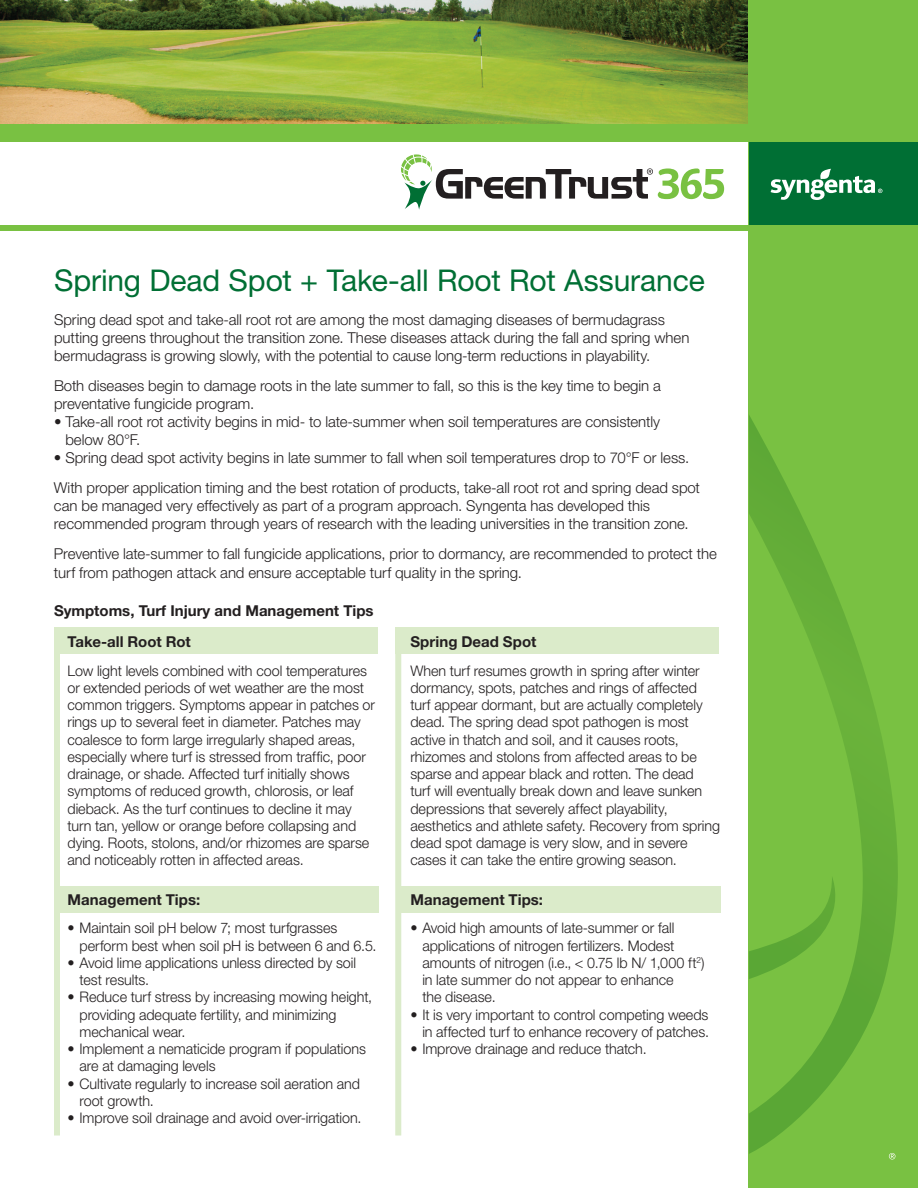
<style>
.page{position:relative;width:918px;height:1188px;background:#fff}
.page>*{position:absolute;margin:0;border:0;box-sizing:border-box;transform-origin:0 0}
.t1{font:30px "Helvetica Neue LT Std";letter-spacing:-.005em;color:#006f34}
.t2{font:300 15px/18px "Helvetica Neue LT Std";letter-spacing:-.005em;color:#231f20}
.t3{font:700 15px "Helvetica Neue LT Std";color:#231f20}
.t4{font:300 14.7px/17.2px "Helvetica Neue LT Std";letter-spacing:-.005em;color:#231f20}
</style>
<div class="page">
<div style="left:54px;top:627px;width:324px;height:27px;background:#dbebca"></div>
<div style="left:395px;top:627px;width:324px;height:27px;background:#dbebca"></div>
<img style="left:0;top:0;width:749px;height:124px">
<div style="left:54px;top:629px;width:6px;height:507px;background:#dbebca"></div>
<div style="left:395px;top:629px;width:6px;height:507px;background:#dbebca"></div>
<div style="left:55px;top:886px;width:324px;height:28px;background:#dbebca"></div>
<div style="left:398px;top:886px;width:324px;height:28px;background:#dbebca"></div>
<div style="left:749px;top:0;width:169px;height:1188px;background:#79c142"></div>
<svg style="left:749px;top:415px;width:149px;height:739px"></svg>
<div style="left:749px;top:137px;width:169px;height:91px;background:#006f34"></div>
<div style="left:0;top:124px;width:918px;height:17px;background:#79c142"></div>
<svg style="left:771px;top:169px;width:111px;height:31px"></svg>
<div style="left:0;top:225px;width:918px;height:6px;background:#79c142"></div>
<svg style="left:401px;top:154px;width:323px;height:56px"></svg>
<svg style="left:889px;top:1153px;width:6px;height:6px"></svg>
<h1 class="t1" style="left:54px;top:263px;width:652px">Spring Dead Spot + Take-all Root Rot Assurance</h1>
<p class="t2" style="left:54px;top:310px;width:637px">Spring dead spot and take-all root rot are among the most damaging diseases of bermudagrass putting greens throughout the transition zone. These diseases attack during the fall and spring when bermudagrass is growing slowly, with the potential to cause long-term reductions in playability.</p>
<p class="t2" style="left:54px;top:376px;width:608px">Both diseases begin to damage roots in the late summer to fall, so this is the key time to begin a preventative fungicide program.</p>
<p class="t2" style="left:65px;top:412px;width:596px;text-indent:-11px">• Take-all root rot activity begins in mid- to late-summer when soil temperatures are consistently below 80°F.</p>
<p class="t2" style="left:54px;top:442px;width:648px;line-height:30px">• Spring dead spot activity begins in late summer to fall when soil temperatures drop to 70°F or less.<br>With proper application timing and the best rotation of products, take-all root rot and spring dead spot</p>
<p class="t2" style="left:54px;top:496px;width:636px">can be managed very effectively as part of a program approach. Syngenta has developed this recommended program through years of research with the leading universities in the transition zone.</p>
<p class="t2" style="left:54px;top:544px;width:664px;line-height:19.5px">Preventive late-summer to fall fungicide applications, prior to dormancy, are recommended to protect the turf from pathogen attack and ensure acceptable turf quality in the spring.</p>
<p class="t3" style="left:54px;top:601px;width:321px">Symptoms, Turf Injury and Management Tips</p>
<p class="t3" style="left:68px;top:632px;width:125px">Take-all Root Rot</p>
<p class="t3" style="left:410px;top:632px;width:128px">Spring Dead Spot</p>
<p class="t4" style="left:68px;top:661px;width:309px">Low light levels combined with cool temperatures or extended periods of wet weather are the most common triggers. Symptoms appear in patches or rings up to several feet in diameter. Patches may coalesce to form large irregularly shaped areas, especially where turf is stressed from traffic, poor drainage, or shade. Affected turf initially shows symptoms of reduced growth, chlorosis, or leaf dieback. As the turf continues to decline it may turn tan, yellow or orange before collapsing and dying. Roots, stolons, and/or rhizomes are sparse and noticeably rotten in affected areas.</p>
<p class="t4" style="left:410px;top:661px;width:311px">When turf resumes growth in spring after winter dormancy, spots, patches and rings of affected turf appear dormant, but are actually completely dead. The spring dead spot pathogen is most active in thatch and soil, and it causes roots, rhizomes and stolons from affected areas to be sparse and appear black and rotten. The dead<br>turf will eventually break down and leave sunken depressions that severely affect playability, aesthetics and athlete safety. Recovery from spring dead spot damage is very slow, and in severe cases it can take the entire growing season.</p>
<p class="t3" style="left:68px;top:890px;width:134px">Management Tips:</p>
<p class="t3" style="left:410px;top:890px;width:134px">Management Tips:</p>
<p class="t4" style="left:80px;top:919px;width:299px;text-indent:-12px">• Maintain soil pH below 7; most turfgrasses perform best when soil pH is between 6 and 6.5.</p>
<p class="t4" style="left:80px;top:954px;width:278px;text-indent:-12px">• Avoid lime applications unless directed by soil test results.</p>
<p class="t4" style="left:80px;top:988px;width:294px;text-indent:-12px">• Reduce turf stress by increasing mowing height, providing adequate fertility, and minimizing mechanical wear.</p>
<p class="t4" style="left:80px;top:1040px;width:288px;text-indent:-12px">• Implement a nematicide program if populations are at damaging levels</p>
<p class="t4" style="left:80px;top:1074px;width:282px;text-indent:-12px">• Cultivate regularly to increase soil aeration and root growth.</p>
<p class="t4" style="left:68px;top:1109px;width:295px">• Improve soil drainage and avoid over-irrigation.</p>
<p class="t4" style="left:422px;top:919px;width:284px;text-indent:-12px">• Avoid high amounts of late-summer or fall applications of nitrogen fertilizers. Modest amounts of nitrogen (i.e., &lt; 0.75 lb N/ 1,000 ft<sup>2</sup>) in late summer do not appear to enhance<br>the disease.</p>
<p class="t4" style="left:410px;top:1005px;width:300px;text-align:right">• It is very important to control competing weeds in affected turf to enhance recovery of patches.</p>
<p class="t4" style="left:410px;top:1040px;width:238px">• Improve drainage and reduce thatch.</p>
</div>
